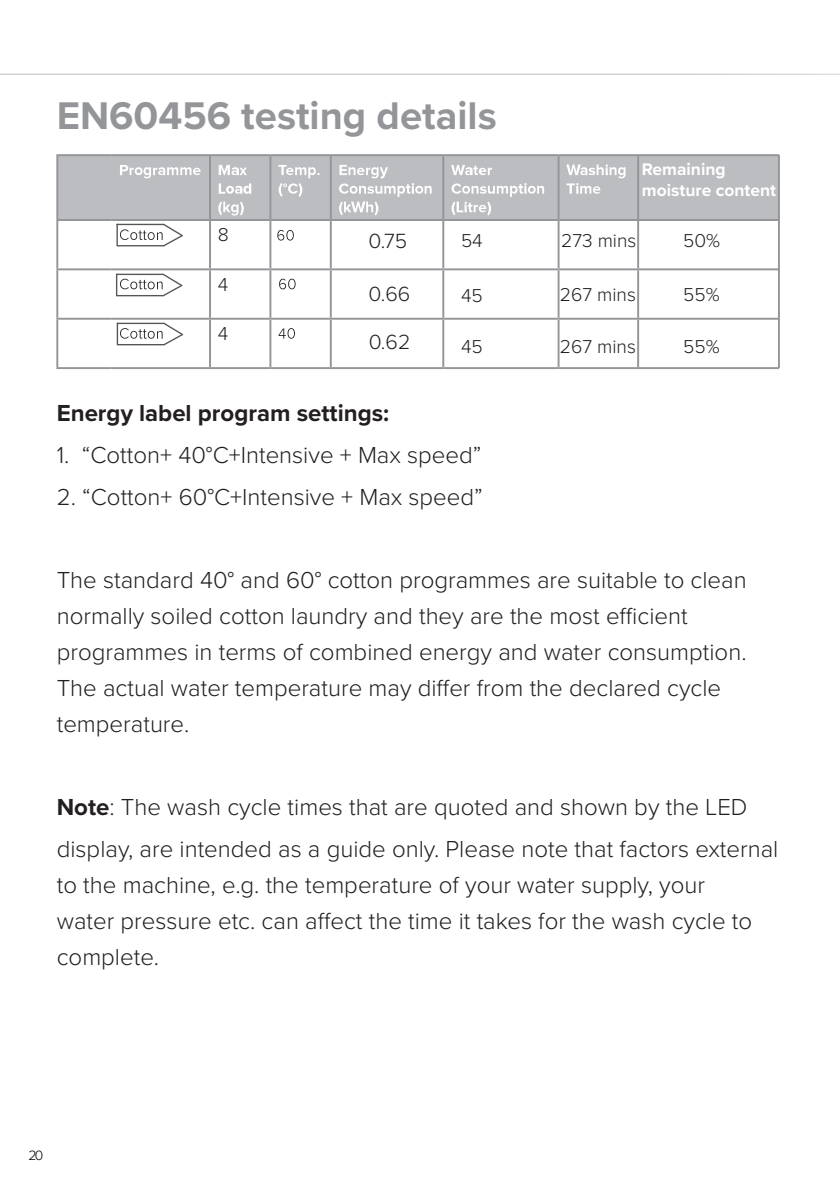
<style>
.page{position:relative;width:840px;height:1191px;background:#fff}
.page>*{position:absolute;margin:0;border:0;box-sizing:border-box;transform-origin:0 0}
.t1{font:700 40px "Proxima Nova";color:#939598}
.t2{font:300 24px/36px "Proxima Nova";color:#231f20}
.t3{font:700 24px "Proxima Nova";color:#231f20}
.t4{font:300 21.2px "Proxima Nova";color:#231f20}
.t5{font:300 19.4px "Proxima Nova";color:#231f20}
.t6{font:700 17.4px/20.8px "Proxima Nova";color:#fff}
.t7{font:300 14px "Proxima Nova";color:#000}
.s1{font-weight:700}
</style>
<div class="page">
<hr style="left:0;top:74px;width:839px;height:1px;background:#bcbdc0">
<div style="left:58px;top:156px;width:719px;height:63px;background:#bcbdc0"></div>
<hr style="left:56px;top:154px;width:55px;height:2px;background:#939598">
<hr style="left:56px;top:156px;width:2px;height:63px;background:#939598">
<hr style="left:111px;top:154px;width:99px;height:2px;background:#939598">
<hr style="left:210px;top:154px;width:60px;height:2px;background:#939598">
<hr style="left:209px;top:156px;width:2px;height:63px;background:#939598">
<hr style="left:270px;top:154px;width:60px;height:2px;background:#939598">
<hr style="left:269px;top:156px;width:2px;height:63px;background:#939598">
<hr style="left:330px;top:154px;width:113px;height:2px;background:#939598">
<hr style="left:329px;top:156px;width:2px;height:63px;background:#939598">
<hr style="left:443px;top:154px;width:115px;height:2px;background:#939598">
<hr style="left:442px;top:156px;width:2px;height:63px;background:#939598">
<hr style="left:558px;top:154px;width:220px;height:2px;background:#939598">
<hr style="left:557px;top:156px;width:2px;height:63px;background:#939598">
<hr style="left:636px;top:156px;width:2px;height:63px;background:#939598">
<hr style="left:56px;top:219px;width:55px;height:2px;background:#939598">
<hr style="left:56px;top:221px;width:2px;height:47px;background:#939598">
<hr style="left:111px;top:219px;width:99px;height:2px;background:#939598">
<hr style="left:210px;top:219px;width:60px;height:2px;background:#939598">
<hr style="left:270px;top:219px;width:60px;height:2px;background:#939598">
<hr style="left:269px;top:221px;width:2px;height:47px;background:#939598">
<hr style="left:330px;top:219px;width:113px;height:2px;background:#939598">
<hr style="left:329px;top:221px;width:2px;height:47px;background:#939598">
<hr style="left:443px;top:219px;width:115px;height:2px;background:#939598">
<hr style="left:442px;top:221px;width:2px;height:47px;background:#939598">
<hr style="left:558px;top:219px;width:220px;height:2px;background:#939598">
<hr style="left:557px;top:221px;width:2px;height:47px;background:#939598">
<hr style="left:636px;top:221px;width:2px;height:47px;background:#939598">
<hr style="left:56px;top:268px;width:55px;height:2px;background:#939598">
<hr style="left:56px;top:270px;width:2px;height:48px;background:#939598">
<hr style="left:111px;top:268px;width:99px;height:2px;background:#939598">
<hr style="left:210px;top:268px;width:60px;height:2px;background:#939598">
<hr style="left:270px;top:268px;width:60px;height:2px;background:#939598">
<hr style="left:269px;top:270px;width:2px;height:48px;background:#939598">
<hr style="left:330px;top:268px;width:113px;height:2px;background:#939598">
<hr style="left:329px;top:270px;width:2px;height:48px;background:#939598">
<hr style="left:443px;top:268px;width:115px;height:2px;background:#939598">
<hr style="left:442px;top:270px;width:2px;height:48px;background:#939598">
<hr style="left:558px;top:268px;width:220px;height:2px;background:#939598">
<hr style="left:557px;top:270px;width:2px;height:48px;background:#939598">
<hr style="left:636px;top:270px;width:2px;height:48px;background:#939598">
<hr style="left:56px;top:318px;width:55px;height:2px;background:#939598">
<hr style="left:56px;top:320px;width:2px;height:47px;background:#939598">
<hr style="left:111px;top:318px;width:99px;height:2px;background:#939598">
<hr style="left:210px;top:318px;width:60px;height:2px;background:#939598">
<hr style="left:270px;top:318px;width:60px;height:2px;background:#939598">
<hr style="left:269px;top:320px;width:2px;height:47px;background:#939598">
<hr style="left:330px;top:318px;width:113px;height:2px;background:#939598">
<hr style="left:329px;top:320px;width:2px;height:47px;background:#939598">
<hr style="left:443px;top:318px;width:115px;height:2px;background:#939598">
<hr style="left:442px;top:320px;width:2px;height:47px;background:#939598">
<hr style="left:558px;top:318px;width:220px;height:2px;background:#939598">
<hr style="left:557px;top:320px;width:2px;height:47px;background:#939598">
<hr style="left:636px;top:320px;width:2px;height:47px;background:#939598">
<hr style="left:56px;top:367px;width:55px;height:2px;background:#939598">
<hr style="left:111px;top:367px;width:98px;height:2px;background:#939598">
<hr style="left:209px;top:221px;width:2px;height:47px;background:#939598">
<hr style="left:209px;top:270px;width:2px;height:48px;background:#939598">
<hr style="left:209px;top:320px;width:2px;height:47px;background:#939598">
<hr style="left:209px;top:367px;width:61px;height:2px;background:#939598">
<hr style="left:270px;top:367px;width:60px;height:2px;background:#939598">
<hr style="left:330px;top:367px;width:113px;height:2px;background:#939598">
<hr style="left:443px;top:367px;width:115px;height:2px;background:#939598">
<hr style="left:558px;top:367px;width:220px;height:2px;background:#939598">
<svg style="left:120px;top:165px;width:80px;height:13px"></svg>
<svg style="left:218px;top:165px;width:29px;height:10px"></svg>
<svg style="left:218px;top:183px;width:33px;height:11px"></svg>
<svg style="left:218px;top:202px;width:26px;height:13px"></svg>
<svg style="left:278px;top:165px;width:41px;height:32px"></svg>
<svg style="left:339px;top:165px;width:92px;height:50px;background:#c7c8cb"></svg>
<svg style="left:451px;top:165px;width:40px;height:10px"></svg>
<svg style="left:451px;top:183px;width:93px;height:32px;background:#c8c9cc"></svg>
<svg style="left:566px;top:164px;width:59px;height:30px"></svg>
<svg style="left:279px;top:279px;width:16px;height:10px"></svg>
<svg style="left:278px;top:328px;width:17px;height:11px"></svg>
<svg style="left:116px;top:273px;width:67px;height:24px"></svg>
<hr style="left:116px;top:224px;width:2px;height:21px;background:#54575a">
<svg style="left:117px;top:223px;width:66px;height:24px"></svg>
<svg style="left:117px;top:322px;width:67px;height:24px"></svg>
<hr style="left:777px;top:155px;width:2px;height:213px;background:#939598">
<svg style="left:277px;top:230px;width:17px;height:10px"></svg>
<p class="t1" style="left:57px;top:86px;width:441px">EN60456 testing details</p>
<p class="t5" style="left:217px;top:220px;width:13px">8</p>
<p class="t5" style="left:217px;top:270px;width:12px">4</p>
<p class="t5" style="left:217px;top:319px;width:12px">4</p>
<p class="t4" style="left:368px;top:225px;width:40px">0.75</p>
<p class="t4" style="left:368px;top:278px;width:43px">0.66</p>
<p class="t4" style="left:368px;top:326px;width:43px">0.62</p>
<p class="t6" style="left:641px;top:158px;width:136px">Remaining moisture content</p>
<p class="t5" style="left:683px;top:226px;width:38px">50%</p>
<p class="t5" style="left:461px;top:226px;width:23px">54</p>
<p class="t5" style="left:561px;top:226px;width:77px">273 mins</p>
<p class="t5" style="left:461px;top:281px;width:23px">45</p>
<p class="t5" style="left:461px;top:332px;width:23px">45</p>
<p class="t5" style="left:559px;top:280px;width:77px">267 mins</p>
<p class="t5" style="left:559px;top:332px;width:77px">267 mins</p>
<p class="t5" style="left:683px;top:280px;width:38px">55%</p>
<p class="t5" style="left:683px;top:332px;width:38px">55%</p>
<p class="t3" style="left:57px;top:395px;width:334px">Energy label program settings:</p>
<p class="t2" style="left:57px;top:435px;width:426px">1. “Cotton+ 40°C+Intensive + Max speed”</p>
<p class="t2" style="left:57px;top:477px;width:427px">2. “Cotton+ 60°C+Intensive + Max speed”</p>
<p class="t2" style="left:57px;top:560px;width:691px">The standard 40° and 60° cotton programmes are suitable to clean normally soiled cotton laundry and they are the most efficient programmes in terms of combined energy and water consumption.<br>The actual water temperature may differ from the declared cycle temperature.</p>
<p class="t2" style="left:57px;top:788px;width:691px"><span class="s1">Note</span>: The wash cycle times that are quoted and shown by the LED</p>
<p class="t2" style="left:57px;top:829px;width:722px">display, are intended as a guide only. Please note that factors external to the machine, e.g. the temperature of your water supply, your<br>water pressure etc. can affect the time it takes for the wash cycle to complete.</p>
<p class="t7" style="left:28px;top:1144px;width:16px">20</p>
</div>
